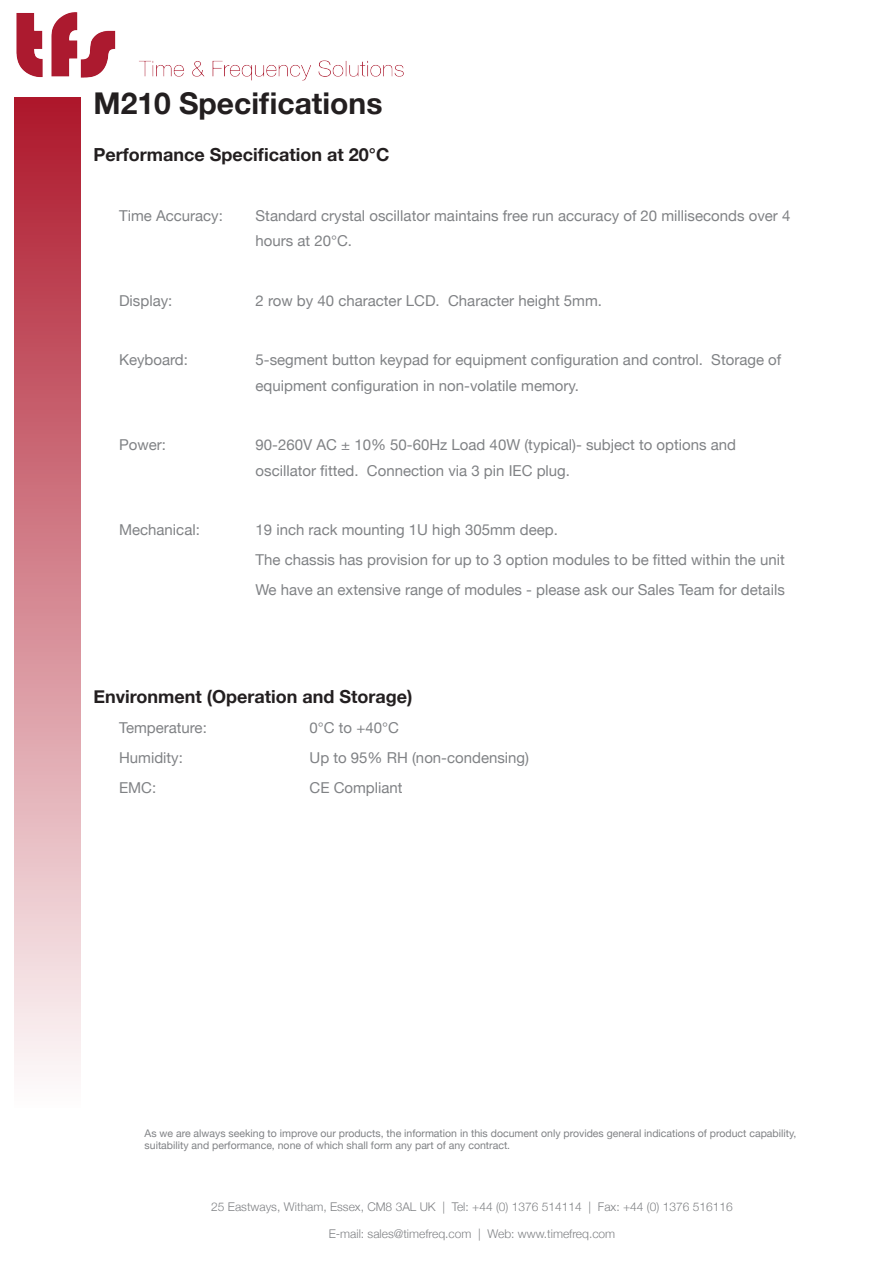
<style>
.page{position:relative;width:893px;height:1263px;background:#fff}
.page>*{position:absolute;margin:0;border:0;box-sizing:border-box;transform-origin:0 0}
.Product_name-sub_cop{font:700 30px "Helvetica Neue";color:#231f20}
.Benefits_and_body_co{font:700 18px "Helvetica Neue";color:#231f20}
.Benefits_and_body_co-2{font:15px/25.5px "Helvetica Neue";color:#808285}
.t1{font:300 12px "Helvetica Neue";color:#808285}
.t2{font:10.5px/12.6px "Helvetica Neue";color:#808285}
</style>
<div class="page">
<div style="left:14px;top:97px;width:67px;height:1010px;background:linear-gradient(to bottom,#ad162a,#fefcfc)"></div>
<img style="left:16px;top:12px;width:388px;height:69px">
<p class="Product_name-sub_cop" style="left:94px;top:80px;width:290px">M210 Specifications</p>
<p class="Benefits_and_body_co" style="left:94px;top:141px;width:297px">Performance Specification at 20°C</p>
<p class="Benefits_and_body_co-2" style="left:119px;top:203px;width:105px">Time Accuracy:</p>
<p class="Benefits_and_body_co-2" style="left:256px;top:203px;width:536px">Standard crystal oscillator maintains free run accuracy of 20 milliseconds over 4 hours at 20°C.</p>
<p class="Benefits_and_body_co-2" style="left:119px;top:288px;width:55px">Display:</p>
<p class="Benefits_and_body_co-2" style="left:256px;top:288px;width:348px">2 row by 40 character LCD. Character height 5mm.</p>
<p class="Benefits_and_body_co-2" style="left:119px;top:348px;width:70px">Keyboard:</p>
<p class="Benefits_and_body_co-2" style="left:256px;top:348px;width:527px">5-segment button keypad for equipment configuration and control. Storage of equipment configuration in non-volatile memory.</p>
<p class="Benefits_and_body_co-2" style="left:119px;top:433px;width:48px">Power:</p>
<p class="Benefits_and_body_co-2" style="left:256px;top:433px;width:482px">90-260V AC ± 10% 50-60Hz Load 40W (typical)- subject to options and oscillator fitted. Connection via 3 pin IEC plug.</p>
<p class="Benefits_and_body_co-2" style="left:119px;top:518px;width:82px">Mechanical:</p>
<p class="Benefits_and_body_co-2" style="left:256px;top:518px;width:304px">19 inch rack mounting 1U high 305mm deep.</p>
<p class="Benefits_and_body_co-2" style="left:256px;top:548px;width:531px">The chassis has provision for up to 3 option modules to be fitted within the unit</p>
<p class="Benefits_and_body_co-2" style="left:256px;top:577px;width:531px">We have an extensive range of modules - please ask our Sales Team for details</p>
<p class="Benefits_and_body_co" style="left:94px;top:683px;width:321px">Environment (Operation and Storage)</p>
<p class="Benefits_and_body_co-2" style="left:119px;top:716px;width:89px">Temperature:</p>
<p class="Benefits_and_body_co-2" style="left:310px;top:716px;width:91px">0°C to +40°C</p>
<p class="Benefits_and_body_co-2" style="left:119px;top:745px;width:65px">Humidity:</p>
<p class="Benefits_and_body_co-2" style="left:310px;top:745px;width:221px">Up to 95% RH (non-condensing)</p>
<p class="Benefits_and_body_co-2" style="left:119px;top:775px;width:39px">EMC:</p>
<p class="Benefits_and_body_co-2" style="left:310px;top:775px;width:95px">CE Compliant</p>
<p class="t2" style="left:145px;top:1127px;width:653px">As we are always seeking to improve our products, the information in this document only provides general indications of product capability, suitability and performance, none of which shall form any part of any contract.</p>
<p class="t1" style="left:211px;top:1197px;width:523px">25 Eastways, Witham, Essex, CM8 3AL UK | Tel: +44 (0) 1376 514114 | Fax: +44 (0) 1376 516116</p>
<p class="t1" style="left:329px;top:1224px;width:288px">E-mail: sales@timefreq.com | Web: www.timefreq.com</p>
</div>
